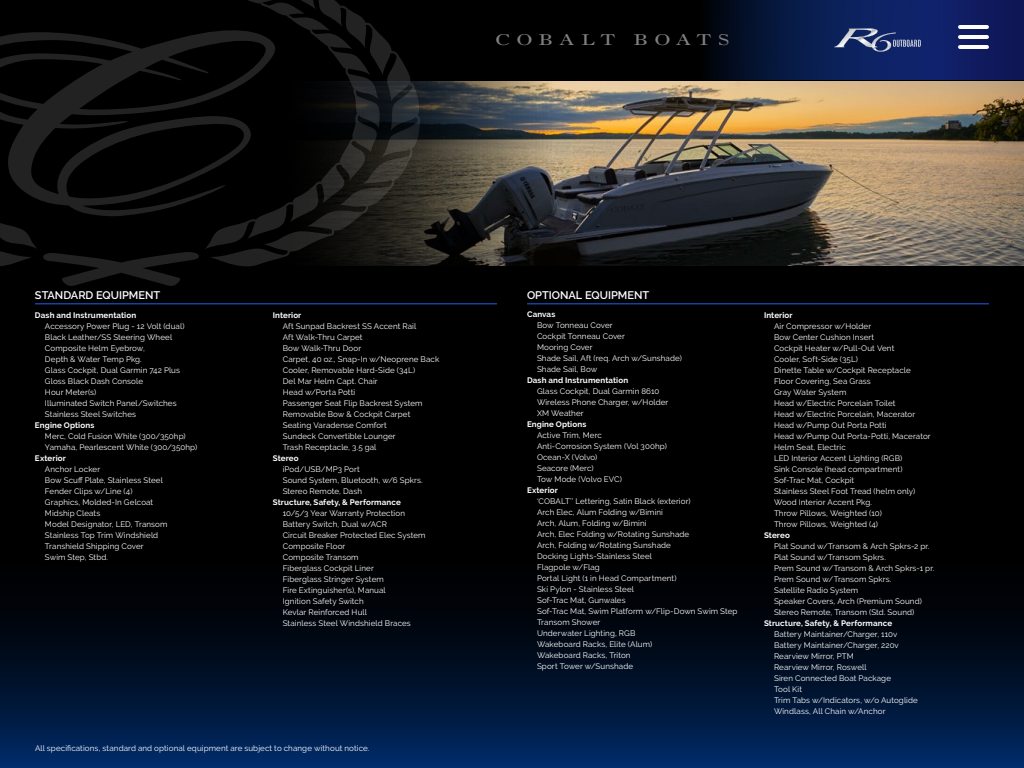
<style>
.page{position:relative;width:1024px;height:768px;background:#000}
.page>*{position:absolute;margin:0;border:0;box-sizing:border-box;transform-origin:0 0}
.t1{font:16px "Cobalt TT";letter-spacing:.365em;color:#808080}
.t2{font:600 11px "Raleway";color:#fff}
.t3{font:8px/11px "Raleway";letter-spacing:.015em;color:#fff}
.t4{font:700 8px "Raleway";letter-spacing:.015em;color:#fff}
</style>
<div class="page">
<svg style="left:710px;top:0;width:314px;height:80px;background:#0b1a4f"></svg>
<svg style="left:205px;top:0;width:206px;height:267px"></svg>
<svg style="left:0;top:223px;width:199px;height:63px"></svg>
<svg style="left:0;top:24px;width:279px;height:192px"></svg>
<svg style="left:0;top:611px;width:1024px;height:157px;background:#001533"></svg>
<hr style="left:960px;top:25px;width:27px;height:4px;background:#fff">
<hr style="left:960px;top:35px;width:27px;height:4px;background:#fff">
<hr style="left:960px;top:45px;width:27px;height:4px;background:#fff">
<hr style="left:35px;top:303px;width:462px;height:1px;background:#1d62f0">
<hr style="left:527px;top:303px;width:462px;height:1px;background:#1d62f0">
<svg style="left:834px;top:28px;width:87px;height:24px;background:#3d4e80"></svg>
<img style="left:278px;top:81px;width:746px;height:185px">
<h1 class="t1" style="left:495px;top:31px;width:236px">COBALT BOATS</h1>
<h2 class="t2" style="left:35px;top:289px;width:127px">STANDARD EQUIPMENT</h2>
<p class="t4" style="left:35px;top:311px;width:103px">Dash and Instrumentation</p>
<p class="t3" style="left:45px;top:321px;width:141px">Accessory Power Plug - 12 Volt (dual)<br>Black Leather/SS Steering Wheel<br>Composite Helm Eyebrow,<br>Depth &amp; Water Temp Pkg.<br>Glass Cockpit, Dual Garmin 742 Plus<br>Gloss Black Dash Console<br>Hour Meter(s)<br>Illuminated Switch Panel/Switches<br>Stainless Steel Switches</p>
<p class="t4" style="left:35px;top:421px;width:61px">Engine Options</p>
<p class="t3" style="left:45px;top:431px;width:154px">Merc, Cold Fusion White (300/350hp)<br>Yamaha, Pearlescent White (300/350hp)</p>
<p class="t4" style="left:35px;top:454px;width:32px">Exterior</p>
<p class="t3" style="left:45px;top:464px;width:124px">Anchor Locker<br>Bow Scuff Plate, Stainless Steel<br>Fender Clips w/Line (4)<br>Graphics, Molded-In Gelcoat<br>Midship Cleats<br>Model Designator, LED, Transom<br>Stainless Top Trim Windshield<br>Transhield Shipping Cover<br>Swim Step, Stbd.</p>
<p class="t4" style="left:273px;top:311px;width:30px">Interior</p>
<p class="t3" style="left:283px;top:321px;width:158px">Aft Sunpad Backrest SS Accent Rail<br>Aft Walk-Thru Carpet<br>Bow Walk-Thru Door<br>Carpet, 40 oz., Snap-In w/Neoprene Back<br>Cooler, Removable Hard-Side (34L)<br>Del Mar Helm Capt. Chair<br>Head w/Porta Potti<br>Passenger Seat Flip Backrest System<br>Removable Bow &amp; Cockpit Carpet<br>Seating Varadense Comfort<br>Sundeck Convertible Lounger<br>Trash Receptacle, 3.5 gal</p>
<p class="t4" style="left:273px;top:454px;width:27px">Stereo</p>
<p class="t3" style="left:283px;top:464px;width:141px">iPod/USB/MP3 Port<br>Sound System, Bluetooth, w/6 Spkrs.<br>Stereo Remote, Dash</p>
<p class="t4" style="left:273px;top:498px;width:130px">Structure, Safety, &amp; Performance</p>
<p class="t3" style="left:283px;top:508px;width:144px">10/5/3 Year Warranty Protection<br>Battery Switch, Dual w/ACR<br>Circuit Breaker Protected Elec System<br>Composite Floor<br>Composite Transom<br>Fiberglass Cockpit Liner<br>Fiberglass Stringer System<br>Fire Extinguisher(s), Manual<br>Ignition Safety Switch<br>Kevlar Reinforced Hull<br>Stainless Steel Windshield Braces</p>
<p class="t3" style="left:35px;top:742px;width:336px">All specifications, standard and optional equipment are subject to change without notice.</p>
<h2 class="t2" style="left:527px;top:289px;width:124px">OPTIONAL EQUIPMENT</h2>
<p class="t4" style="left:527px;top:309px;width:30px">Canvas</p>
<p class="t3" style="left:537px;top:319px;width:146px">Bow Tonneau Cover<br>Cockpit Tonneau Cover<br>Mooring Cover<br>Shade Sail, Aft (req. Arch w/Sunshade)<br>Shade Sail, Bow</p>
<p class="t4" style="left:527px;top:375px;width:103px">Dash and Instrumentation</p>
<p class="t3" style="left:537px;top:385px;width:133px">Glass Cockpit, Dual Garmin 8610<br>Wireless Phone Charger, w/Holder<br>XM Weather</p>
<p class="t4" style="left:527px;top:419px;width:61px">Engine Options</p>
<p class="t3" style="left:537px;top:429px;width:131px">Active Trim, Merc<br>Anti-Corrosion System (Vol 300hp)<br>Ocean-X (Volvo)<br>Seacore (Merc)<br>Tow Mode (Volvo EVC)</p>
<p class="t4" style="left:527px;top:485px;width:32px">Exterior</p>
<p class="t3" style="left:537px;top:495px;width:202px">‘COBALT’’ Lettering, Satin Black (exterior)<br>Arch Elec, Alum Folding w/Bimini<br>Arch, Alum, Folding w/Bimini<br>Arch, Elec Folding w/Rotating Sunshade<br>Arch, Folding w/Rotating Sunshade<br>Docking Lights-Stainless Steel<br>Flagpole w/Flag<br>Portal Light (1 in Head Compartment)<br>Ski Pylon - Stainless Steel<br>Sof-Trac Mat, Gunwales<br>Sof-Trac Mat, Swim Platform w/Flip-Down Swim Step<br>Transom Shower<br>Underwater Lighting, RGB<br>Wakeboard Racks, Elite (Alum)<br>Wakeboard Racks, Triton<br>Sport Tower w/Sunshade</p>
<p class="t4" style="left:764px;top:311px;width:30px">Interior</p>
<p class="t3" style="left:774px;top:321px;width:158px">Air Compressor w/Holder<br>Bow Center Cushion Insert<br>Cockpit Heater w/Pull-Out Vent<br>Cooler, Soft-Side (35L)<br>Dinette Table w/Cockpit Receptacle<br>Floor Covering, Sea Grass<br>Gray Water System<br>Head w/Electric Porcelain Toilet<br>Head w/Electric Porcelain, Macerator<br>Head w/Pump Out Porta Potti<br>Head w/Pump Out Porta-Potti, Macerator<br>Helm Seat, Electric<br>LED Interior Accent Lighting (RGB)<br>Sink Console (head compartment)<br>Sof-Trac Mat, Cockpit<br>Stainless Steel Foot Tread (helm only)<br>Wood Interior Accent Pkg.<br>Throw Pillows, Weighted (10)<br>Throw Pillows, Weighted (4)</p>
<p class="t4" style="left:764px;top:531px;width:27px">Stereo</p>
<p class="t3" style="left:774px;top:541px;width:162px">Plat Sound w/Transom &amp; Arch Spkrs-2 pr.<br>Plat Sound w/Transom Spkrs.<br>Prem Sound w/Transom &amp; Arch Spkrs-1 pr.<br>Prem Sound w/Transom Spkrs.<br>Satellite Radio System<br>Speaker Covers, Arch (Premium Sound)<br>Stereo Remote, Transom (Std. Sound)</p>
<p class="t4" style="left:764px;top:619px;width:130px">Structure, Safety, &amp; Performance</p>
<p class="t3" style="left:774px;top:629px;width:145px">Battery Maintainer/Charger, 110v<br>Battery Maintainer/Charger, 220v<br>Rearview Mirror, PTM<br>Rearview Mirror, Roswell<br>Siren Connected Boat Package<br>Tool Kit<br>Trim Tabs w/Indicators, w/o Autoglide<br>Windlass, All Chain w/Anchor</p>
</div>
